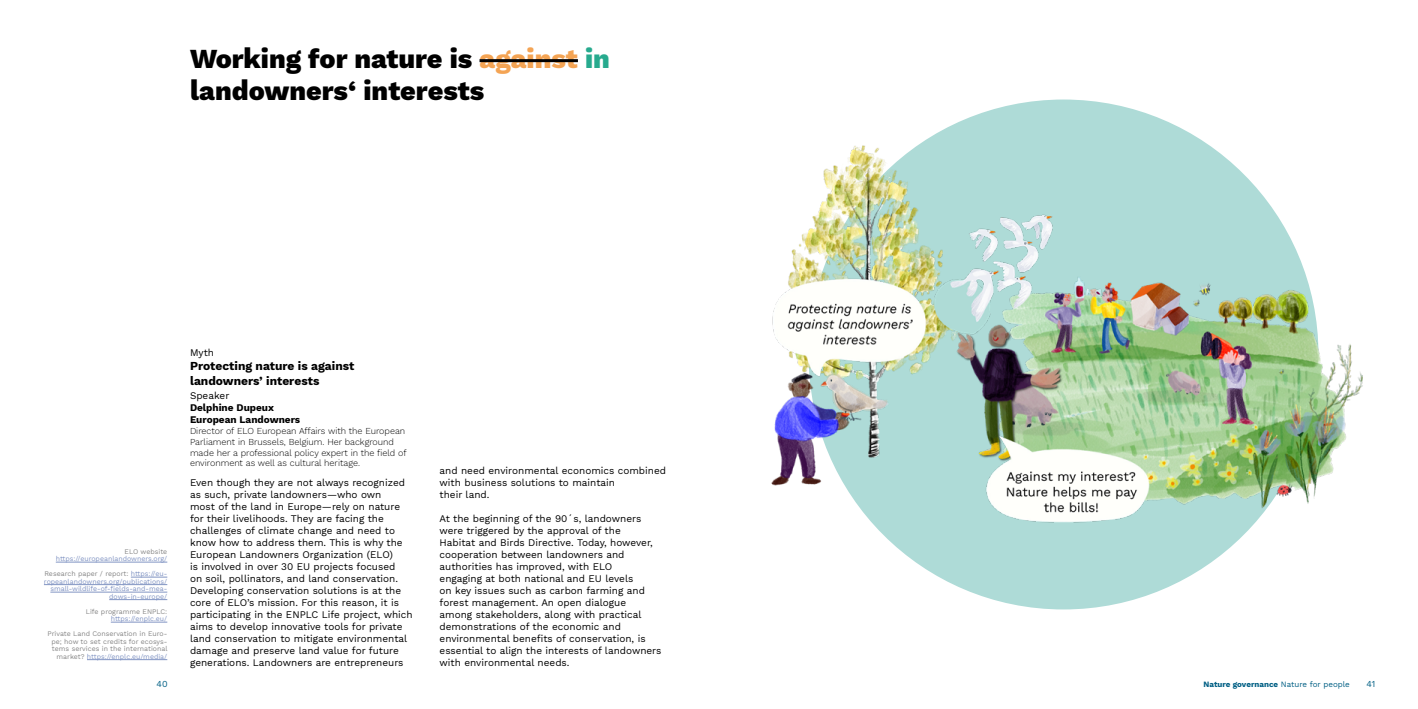
<style>
.page{position:relative;width:1418px;height:709px;background:#fff}
.page>*{position:absolute;margin:0;border:0;box-sizing:border-box;transform-origin:0 0}
.t1{font:800 27px/32.4px "Work Sans";color:#000}
.t2{font:700 12px/14.4px "Work Sans";color:#000}
.t3{font:10px/12px "Work Sans";color:#000}
.t4{font:700 10px/12px "Work Sans";color:#000}
.t5{font:300 9px/10.8px "Work Sans";color:#000}
.t6{font:9px "Work Sans";color:#005f84}
.t7{font:700 8px "Work Sans";color:#005f84}
.t8{font:7px/7.5px "Work Sans";color:#8194c3;text-align:right}
.t9{font:7px/7.5px "Work Sans";color:#878787;text-align:right}
.s1{color:#f4a454}
.s2{color:#27aa8e}
.s3{color:#878787}
.s4{color:#8194c3}
.s5{font-weight:400}
</style>
<div class="page">
<div style="left:808px;top:99px;width:510px;height:510px;background:#aedbd7;border-radius:50%"></div>
<hr style="left:56px;top:562px;width:111px;height:1px;background:#8194c3">
<hr style="left:131px;top:577px;width:36px;height:1px;background:#8194c3">
<hr style="left:44px;top:584px;width:123px;height:1px;background:#8194c3">
<hr style="left:50px;top:592px;width:117px;height:1px;background:#8194c3">
<hr style="left:109px;top:599px;width:58px;height:1px;background:#8194c3">
<hr style="left:111px;top:622px;width:56px;height:1px;background:#8194c3">
<hr style="left:87px;top:659px;width:80px;height:1px;background:#8194c3">
<hr style="left:479px;top:59px;width:99px;height:3px;background:#000">
<img style="left:771px;top:99px;width:592px;height:436px">
<h1 class="t1" style="left:190px;top:41px;width:421px">Working for nature is <span class="s1">against</span> <span class="s2">in </span>landowners‘ interests</h1>
<p class="t9" style="left:125px;top:547px;width:44px">ELO website</p>
<p class="t8" style="left:44px;top:551px;width:124px;line-height:15px">https://europeanlandowners.org/<br><span class="s3">Research paper / report:</span> https://eu-</p>
<p class="t8" style="left:44px;top:577px;width:125px">ropeanlandowners.org/publications/ small-wildlife-of-fields-and-mea&shy;dows-in-europe/</p>
<p class="t9" style="left:86px;top:607px;width:83px">Life programme ENPLC:</p>
<p class="t8" style="left:111px;top:615px;width:58px">https://enplc.eu/</p>
<p class="t9" style="left:47px;top:630px;width:121px">Private Land Conservation in Euro&shy;pe; how to set credits for ecosys&shy;tems services in the international market? <span class="s4">https://enplc.eu/media/</span></p>
<p class="t3" style="left:190px;top:346px;width:26px">Myth</p>
<p class="t2" style="left:190px;top:358px;width:166px">Protecting nature is against landowners’ interests</p>
<p class="t3" style="left:190px;top:389px;width:41px">Speaker</p>
<p class="t4" style="left:190px;top:401px;width:112px">Delphine Dupeux<br>European Landowners</p>
<p class="t5" style="left:190px;top:425px;width:218px">Director of ELO European Affairs with the European Parliament in Brussels, Belgium. Her background made her a professional policy expert in the field of environment as well as cultural heritage.</p>
<p class="t3" style="left:190px;top:476px;width:224px">Even though they are not always recognized as such, private landowners—who own<br>most of the land in Europe—rely on nature for their livelihoods. They are facing the challenges of climate change and need to know how to address them. This is why the European Landowners Organization (ELO)<br>is involved in over 30 EU projects focused<br>on soil, pollinators, and land conservation.<br>Developing conservation solutions is at the core of ELO’s mission. For this reason, it is participating in the ENPLC Life project, which aims to develop innovative tools for private land conservation to mitigate environmental damage and preserve land value for future generations. Landowners are entrepreneurs</p>
<p class="t3" style="left:439px;top:464px;width:228px">and need environmental economics combined with business solutions to maintain<br>their land.</p>
<p class="t3" style="left:439px;top:512px;width:223px">At the beginning of the 90´s, landowners were triggered by the approval of the<br>Habitat and Birds Directive. Today, however, cooperation between landowners and authorities has improved, with ELO<br>engaging at both national and EU levels<br>on key issues such as carbon farming and forest management. An open dialogue<br>among stakeholders, along with practical demonstrations of the economic and environmental benefits of conservation, is essential to align the interests of landowners with environmental needs.</p>
<p class="t6" style="left:156px;top:677px;width:13px">40</p>
<p class="t6" style="left:1366px;top:677px;width:10px">41</p>
<p class="t7" style="left:1203px;top:678px;width:148px">Nature governance <span class="s5">Nature for people</span></p>
</div>
